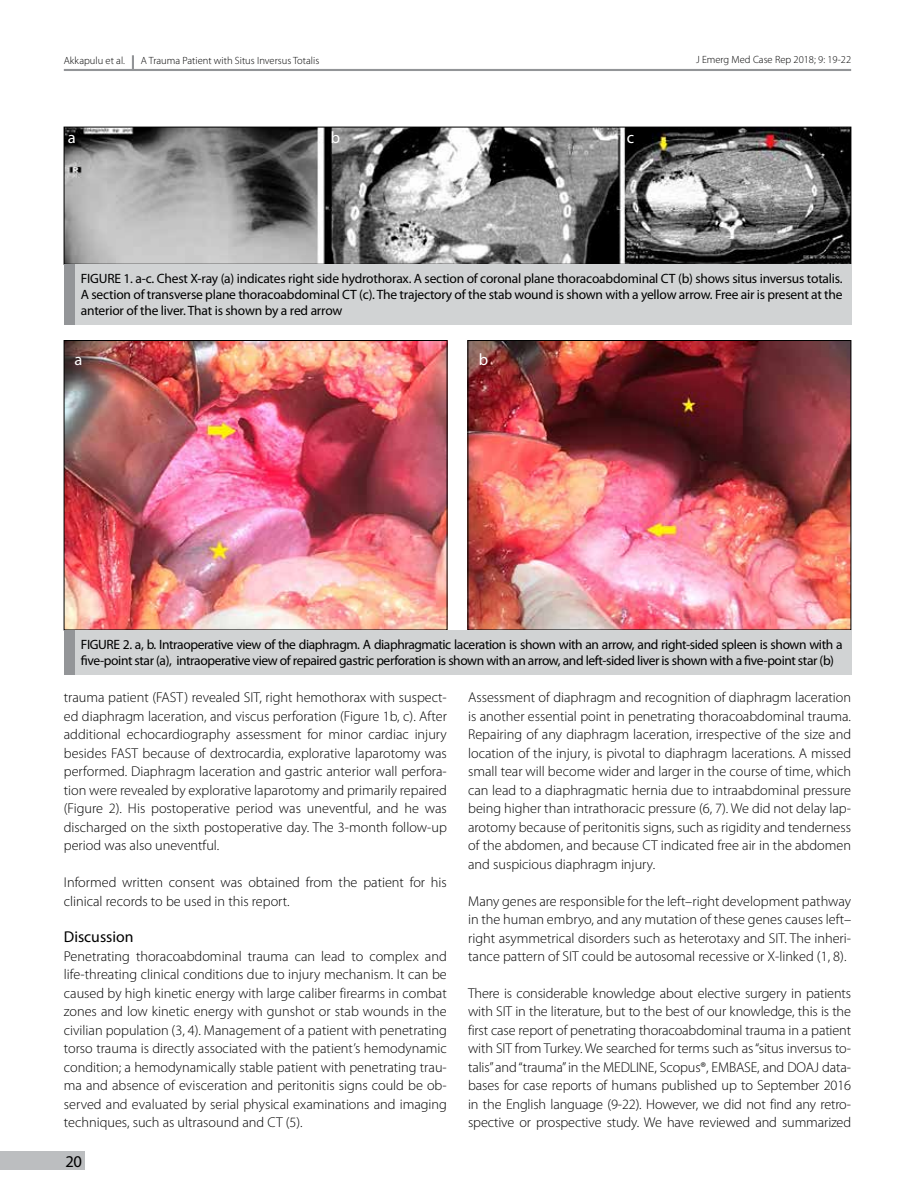
<style>
.page{position:relative;width:915px;height:1191px;background:#fff}
.page>*{position:absolute;margin:0;border:0;box-sizing:border-box;transform-origin:0 0}
.t1{font:16.5px "Myriad Pro";color:#fff}
.t2{font:16.5px "Myriad Pro";color:#000}
.t3{font:15.75px "Myriad Pro";color:#000}
.t4{font:300 14.25px/18.5px "Myriad Pro";color:#000;text-align:justify}
.t5{font:13.5px/16.2px "Myriad Pro";letter-spacing:-.03em;color:#000}
.t6{font:300 10.5px "Myriad Pro";color:#000}
</style>
<div class="page">
<div style="left:0;top:1151px;width:84px;height:18px;background:#bcbec0"></div>
<img style="left:66px;top:342px;width:379px;height:286px">
<div style="left:64px;top:340px;width:383px;height:290px;border:1px solid #000"></div>
<img style="left:469px;top:342px;width:379px;height:286px">
<div style="left:467px;top:340px;width:383px;height:290px;border:1px solid #000"></div>
<div style="left:64px;top:629px;width:786px;height:45px;background:#d1d3d4"></div>
<div style="left:64px;top:629px;width:11px;height:45px;background:#939598"></div>
<img style="left:66px;top:129px;width:782px;height:133px">
<div style="left:64px;top:127px;width:786px;height:137px;border:1px solid #000"></div>
<div style="left:64px;top:264px;width:786px;height:60px;background:#d1d3d4"></div>
<div style="left:64px;top:264px;width:11px;height:60px;background:#939598"></div>
<hr style="left:64px;top:69px;width:786px;height:2px;background:#939598">
<svg style="left:132px;top:55px;width:2px;height:14px"></svg>
<p class="t6" style="left:64px;top:54px;width:63px">Akkapulu et al.</p>
<p class="t6" style="left:141px;top:54px;width:180px">A Trauma Patient with Situs Inversus Totalis</p>
<p class="t6" style="left:695px;top:53px;width:156px">J Emerg Med Case Rep 2018; 9: 19-22</p>
<p class="t1" style="left:68px;top:128px;width:9px">a</p>
<p class="t1" style="left:330px;top:128px;width:11px">b</p>
<p class="t1" style="left:626px;top:128px;width:9px">c</p>
<p class="t5" style="left:81px;top:270px;width:763px;text-align:justify">FIGURE 1. a-c. Chest X-ray (a) indicates right side hydrothorax. A section of coronal plane thoracoabdominal CT (b) shows situs inversus totalis.<br>A section of transverse plane thoracoabdominal CT (c). The trajectory of the stab wound is shown with a yellow arrow. Free air is present at the anterior of the liver. That is shown by a red arrow</p>
<p class="t1" style="left:74px;top:349px;width:9px">a</p>
<p class="t1" style="left:478px;top:349px;width:11px">b</p>
<p class="t5" style="left:81px;top:636px;width:763px">FIGURE 2. a, b. Intraoperative view of the diaphragm. A diaphragmatic laceration is shown with an arrow, and right-sided spleen is shown with a five-point star (a), intraoperative view of repaired gastric perforation is shown with an arrow, and left-sided liver is shown with a five-point star (b)</p>
<p class="t4" style="left:64px;top:688px;width:384px">trauma patient (FAST) revealed SIT, right hemothorax with suspect&shy;ed diaphragm laceration, and viscus perforation (Figure 1b, c). After additional echocardiography assessment for minor cardiac injury besides FAST because of dextrocardia, explorative laparotomy was performed. Diaphragm laceration and gastric anterior wall perfora&shy;tion were revealed by explorative laparotomy and primarily repaired (Figure 2). His postoperative period was uneventful, and he was discharged on the sixth postoperative day. The 3-month follow-up period was also uneventful.</p>
<p class="t4" style="left:64px;top:873px;width:384px">Informed written consent was obtained from the patient for his clinical records to be used in this report.</p>
<p class="t3" style="left:64px;top:927px;width:71px">Discussion</p>
<p class="t4" style="left:64px;top:946px;width:384px">Penetrating thoracoabdominal trauma can lead to complex and life-threating clinical conditions due to injury mechanism. It can be caused by high kinetic energy with large caliber firearms in combat zones and low kinetic energy with gunshot or stab wounds in the civilian population (3, 4). Management of a patient with penetrating torso trauma is directly associated with the patient’s hemodynamic condition; a hemodynamically stable patient with penetrating trau&shy;ma and absence of evisceration and peritonitis signs could be ob&shy;served and evaluated by serial physical examinations and imaging techniques, such as ultrasound and CT (5).</p>
<p class="t2" style="left:65px;top:1150px;width:18px">20</p>
<p class="t4" style="left:468px;top:688px;width:384px">Assessment of diaphragm and recognition of diaphragm laceration is another essential point in penetrating thoracoabdominal trauma.<br>Repairing of any diaphragm laceration, irrespective of the size and location of the injury, is pivotal to diaphragm lacerations. A missed small tear will become wider and larger in the course of time, which can lead to a diaphragmatic hernia due to intraabdominal pressure being higher than intrathoracic pressure (6, 7). We did not delay lap&shy;arotomy because of peritonitis signs, such as rigidity and tenderness of the abdomen, and because CT indicated free air in the abdomen and suspicious diaphragm injury.</p>
<p class="t4" style="left:468px;top:891px;width:384px">Many genes are responsible for the left–right development pathway in the human embryo, and any mutation of these genes causes left– right asymmetrical disorders such as heterotaxy and SIT. The inheri&shy;tance pattern of SIT could be autosomal recessive or X-linked (1, 8).</p>
<p class="t4" style="left:468px;top:983px;width:384px">There is considerable knowledge about elective surgery in patients with SIT in the literature, but to the best of our knowledge, this is the first case report of penetrating thoracoabdominal trauma in a patient with SIT from Turkey. We searched for terms such as “situs inversus to&shy;talis” and “trauma” in the MEDLINE, Scopus®, EMBASE, and DOAJ data&shy;bases for case reports of humans published up to September 2016 in the English language (9-22). However, we did not find any retro&shy;spective or prospective study. We have reviewed and summarized</p>
</div>
